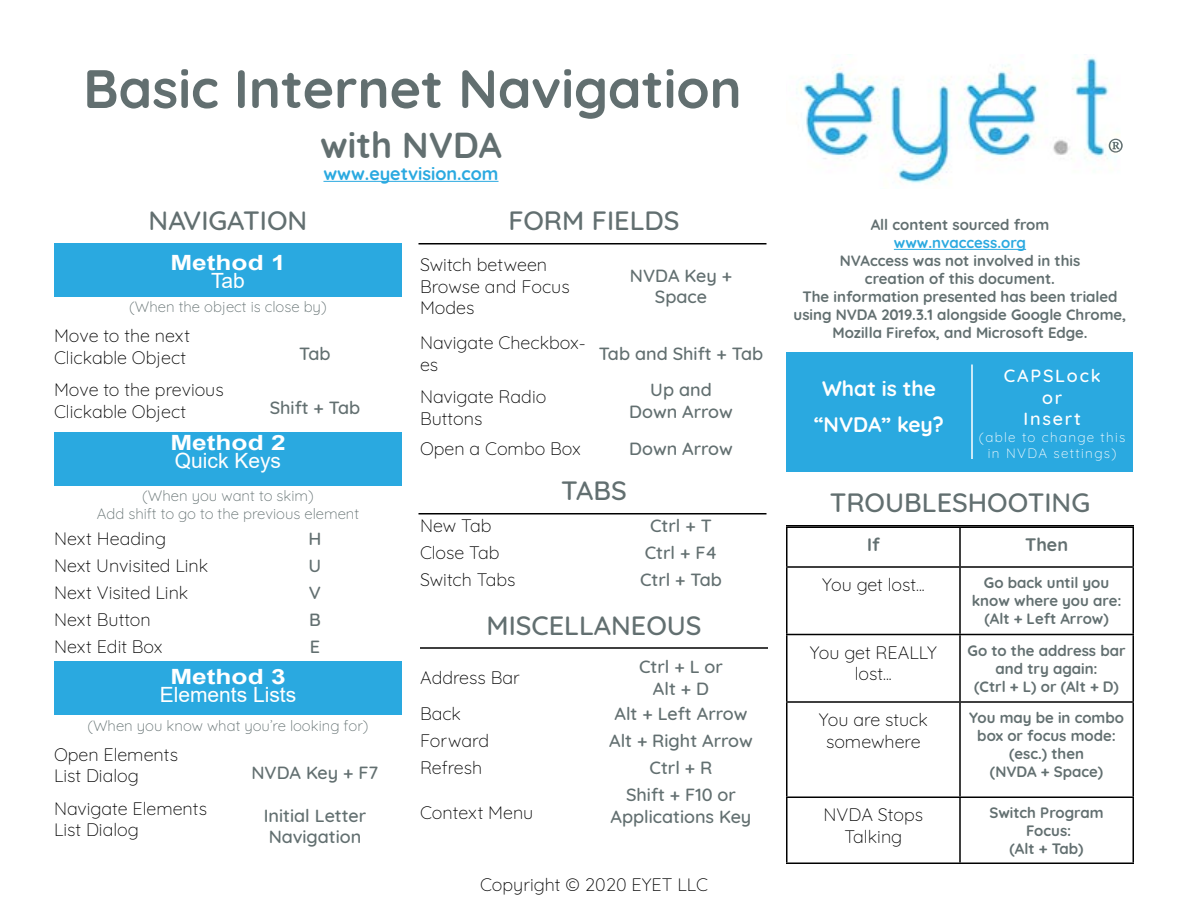
<style>
.page{position:relative;width:1188px;height:918px;background:#fff}
.page>*{position:absolute;margin:0;border:0;box-sizing:border-box;transform-origin:0 0}
.Heading_1{font:700 54px "Quicksand";color:#626f70}
.t1{font:54px "Minion Pro";color:#626f70}
.Heading_1-2{font:700 36px "Quicksand";color:#626f70}
.Heading_2{font:500 27px "Quicksand";color:#626f70}
.Heading_3{font:21px "Arial";color:#fff}
.Heading_3-2{font:700 21px "Arial";color:#fff;scale:1.25 1}
.Heading_3-3{font:700 21px "Quicksand";color:#fff}
.t2{font:300 18px/21.6px "Quicksand";color:#000}
.t3{font:500 18px "Quicksand";color:#626f70}
.t4{font:700 18px "Quicksand";color:#2aa9e0}
.t5{font:500 18px "Quicksand";letter-spacing:.1em;color:#fff}
.t6{font:700 18px "Quicksand";color:#626f70}
.t7{font:700 15px/18px "Quicksand";color:#626f70;text-align:center}
.t8{font:300 15px "Quicksand";color:#626f70}
.t9{font:700 15px "Quicksand";color:#2aa9e0}
.t10{font:300 13.5px/16.2px "Quicksand";letter-spacing:.1em;color:#fff;text-align:center}
</style>
<div class="page">
<div style="left:787px;top:352px;width:346px;height:120px;background:#2aa9e0"></div>
<hr style="left:323px;top:181px;width:176px;height:1px;background:#2aa9e0">
<div style="left:54px;top:243px;width:348px;height:54px;background:#2aa9e0"></div>
<img style="left:796px;top:54px;width:322px;height:129px">
<hr style="left:894px;top:249px;width:132px;height:1px;background:#2aa9e0">
<hr style="left:418px;top:243px;width:348px;height:1px;background:#000">
<hr style="left:418px;top:513px;width:348px;height:1px;background:#000">
<hr style="left:420px;top:647px;width:348px;height:2px;background:#000">
<hr style="left:786px;top:525px;width:348px;height:1px;background:#000">
<div style="left:54px;top:432px;width:348px;height:54px;background:#2aa9e0"></div>
<div style="left:54px;top:662px;width:348px;height:54px;background:#2aa9e0"></div>
<hr style="left:786px;top:526px;width:174px;height:2px;background:#000">
<hr style="left:786px;top:528px;width:2px;height:38px;background:#000">
<hr style="left:960px;top:526px;width:174px;height:2px;background:#000">
<hr style="left:959px;top:528px;width:2px;height:38px;background:#000">
<hr style="left:1132px;top:528px;width:2px;height:38px;background:#000">
<hr style="left:786px;top:566px;width:174px;height:2px;background:#000">
<hr style="left:786px;top:568px;width:2px;height:66px;background:#000">
<hr style="left:960px;top:566px;width:174px;height:2px;background:#000">
<hr style="left:959px;top:568px;width:2px;height:66px;background:#000">
<hr style="left:1132px;top:568px;width:2px;height:66px;background:#000">
<hr style="left:786px;top:634px;width:174px;height:1px;background:#000">
<hr style="left:786px;top:635px;width:2px;height:66px;background:#000">
<hr style="left:960px;top:634px;width:174px;height:1px;background:#000">
<hr style="left:959px;top:635px;width:2px;height:66px;background:#000">
<hr style="left:1132px;top:635px;width:2px;height:66px;background:#000">
<hr style="left:786px;top:701px;width:174px;height:2px;background:#000">
<hr style="left:786px;top:703px;width:2px;height:93px;background:#000">
<hr style="left:960px;top:701px;width:174px;height:2px;background:#000">
<hr style="left:959px;top:703px;width:2px;height:93px;background:#000">
<hr style="left:1132px;top:703px;width:2px;height:93px;background:#000">
<hr style="left:786px;top:796px;width:174px;height:2px;background:#000">
<hr style="left:786px;top:798px;width:2px;height:64px;background:#000">
<hr style="left:960px;top:796px;width:174px;height:2px;background:#000">
<hr style="left:959px;top:798px;width:2px;height:64px;background:#000">
<hr style="left:1132px;top:798px;width:2px;height:64px;background:#000">
<hr style="left:786px;top:862px;width:174px;height:2px;background:#000">
<hr style="left:960px;top:862px;width:174px;height:2px;background:#000">
<hr style="left:971px;top:364px;width:2px;height:95px;background:#fff">
<h1 class="Heading_1" style="left:83px;top:44px;width:660px">Basic Internet Navigation</h1>
<h1 class="Heading_1-2" style="left:320px;top:115px;width:183px">with NVDA</h1>
<p class="t4" style="left:323px;top:159px;width:177px">www.eyetvision.com</p>
<h2 class="Heading_2" style="left:149px;top:198px;width:160px">NAVIGATION</h2>
<h3 class="Heading_3-2" style="left:170px;top:248px;width:94px">Method 1</h3>
<h3 class="Heading_3" style="left:211px;top:266px;width:35px">Tab</h3>
<h2 class="Heading_2" style="left:508px;top:198px;width:173px">FORM FIELDS</h2>
<p class="t2" style="left:420px;top:252px;width:151px">Switch between<br>Browse and Focus<br>Modes</p>
<p class="t3" style="left:630px;top:261px;width:104px">NVDA Key +</p>
<p class="t3" style="left:655px;top:282px;width:54px">Space</p>
<p class="t8" style="left:129px;top:295px;width:199px">(When the object is close by)</p>
<p class="t2" style="left:54px;top:323px;width:138px">Move to the next<br>Clickable Object</p>
<p class="t2" style="left:54px;top:377px;width:171px">Move to the previous<br>Clickable Object</p>
<p class="t3" style="left:299px;top:339px;width:33px">Tab</p>
<p class="t3" style="left:270px;top:393px;width:92px">Shift + Tab</p>
<h3 class="Heading_3-2" style="left:170px;top:428px;width:94px">Method 2</h3>
<h3 class="Heading_3" style="left:175px;top:446px;width:108px">Quick Keys</h3>
<p class="t8" style="left:142px;top:484px;width:173px">(When you want to skim)</p>
<p class="t8" style="left:97px;top:502px;width:264px">Add shift to go to the previous element</p>
<p class="t2" style="left:54px;top:525px;width:114px">Next Heading</p>
<p class="t3" style="left:309px;top:524px;width:14px">H</p>
<p class="t2" style="left:54px;top:552px;width:156px">Next Unvisited Link</p>
<p class="t3" style="left:309px;top:551px;width:14px">U</p>
<p class="t2" style="left:54px;top:579px;width:136px">Next Visited Link</p>
<p class="t3" style="left:309px;top:578px;width:14px">V</p>
<p class="t2" style="left:54px;top:606px;width:98px">Next Button</p>
<p class="t3" style="left:309px;top:605px;width:13px">B</p>
<p class="t2" style="left:54px;top:633px;width:110px">Next Edit Box</p>
<p class="t3" style="left:310px;top:632px;width:12px">E</p>
<h3 class="Heading_3-2" style="left:170px;top:662px;width:94px">Method 3</h3>
<h3 class="Heading_3" style="left:160px;top:680px;width:138px">Elements Lists</h3>
<p class="t8" style="left:87px;top:714px;width:283px">(When you know what you’re looking for)</p>
<p class="t2" style="left:54px;top:741px;width:126px">Open Elements</p>
<p class="t2" style="left:54px;top:763px;width:86px">List Dialog</p>
<p class="t2" style="left:54px;top:795px;width:155px">Navigate Elements<br>List Dialog</p>
<p class="t3" style="left:251px;top:758px;width:129px">NVDA Key + F7</p>
<p class="t3" style="left:264px;top:801px;width:104px">Initial Letter</p>
<p class="t3" style="left:269px;top:822px;width:94px">Navigation</p>
<p class="t2" style="left:420px;top:330px;width:167px">Navigate Checkbox&shy;es</p>
<p class="t3" style="left:599px;top:339px;width:166px">Tab and Shift + Tab</p>
<p class="t2" style="left:420px;top:384px;width:128px">Navigate Radio</p>
<p class="t2" style="left:420px;top:406px;width:64px">Buttons</p>
<p class="t3" style="left:650px;top:375px;width:63px">Up and</p>
<p class="t3" style="left:629px;top:397px;width:105px">Down Arrow</p>
<p class="t2" style="left:420px;top:435px;width:162px">Open a Combo Box</p>
<p class="t3" style="left:629px;top:434px;width:105px">Down Arrow</p>
<h2 class="Heading_2" style="left:561px;top:468px;width:67px">TABS</h2>
<p class="t2" style="left:420px;top:513px;width:73px">New Tab</p>
<p class="t3" style="left:650px;top:511px;width:63px">Ctrl + T</p>
<p class="t2" style="left:420px;top:540px;width:81px">Close Tab</p>
<p class="t3" style="left:645px;top:538px;width:74px">Ctrl + F4</p>
<p class="t2" style="left:420px;top:567px;width:97px">Switch Tabs</p>
<p class="t3" style="left:640px;top:565px;width:83px">Ctrl + Tab</p>
<h2 class="Heading_2" style="left:487px;top:603px;width:216px">MISCELLANEOUS</h2>
<p class="t2" style="left:420px;top:665px;width:101px">Address Bar</p>
<p class="t3" style="left:639px;top:652px;width:85px">Ctrl + L or</p>
<p class="t3" style="left:653px;top:674px;width:58px">Alt + D</p>
<p class="t2" style="left:420px;top:701px;width:43px">Back</p>
<p class="t3" style="left:615px;top:699px;width:134px">Alt + Left Arrow</p>
<p class="t2" style="left:420px;top:728px;width:71px">Forward</p>
<p class="t3" style="left:609px;top:726px;width:145px">Alt + Right Arrow</p>
<p class="t2" style="left:420px;top:755px;width:64px">Refresh</p>
<p class="t3" style="left:650px;top:753px;width:64px">Ctrl + R</p>
<p class="t2" style="left:420px;top:800px;width:115px">Context Menu</p>
<p class="t3" style="left:626px;top:780px;width:111px">Shift + F10 or</p>
<p class="t3" style="left:611px;top:802px;width:142px">Applications Key</p>
<p class="t2" style="left:480px;top:872px;width:229px">Copyright © 2020 EYET LLC</p>
<p class="t1" style="left:1107px;top:121px;width:19px">®</p>
<p class="t7" style="left:871px;top:215px;width:180px">All content sourced from</p>
<p class="t9" style="left:894px;top:231px;width:134px">www.nvaccess.org</p>
<p class="t7" style="left:794px;top:251px;width:334px">NVAccess was not involved in this<br>creation of this document.<br>The information presented has been trialed using NVDA 2019.3.1 alongside Google Chrome, Mozilla Firefox, and Microsoft Edge.</p>
<h3 class="Heading_3-3" style="left:822px;top:371px;width:115px">What is the</h3>
<h3 class="Heading_3-3" style="left:814px;top:407px;width:131px">“NVDA” key?</h3>
<p class="t5" style="left:1004px;top:361px;width:98px">CAPSLock</p>
<p class="t5" style="left:1042px;top:383px;width:22px">or</p>
<p class="t5" style="left:1024px;top:404px;width:59px">Insert</p>
<p class="t10" style="left:979px;top:427px;width:148px">(able to change this in NVDA settings)</p>
<h2 class="Heading_2" style="left:830px;top:481px;width:262px">TROUBLESHOOTING</h2>
<p class="t6" style="left:867px;top:530px;width:14px">If</p>
<p class="t6" style="left:1025px;top:530px;width:44px">Then</p>
<p class="t2" style="left:822px;top:572px;width:104px">You get lost...</p>
<p class="t7" style="left:972px;top:572px;width:151px">Go back until you know where you are:</p>
<p class="t7" style="left:984px;top:608px;width:126px">(Alt + Left Arrow)</p>
<p class="t2" style="left:810px;top:639px;width:129px;text-align:center">You get REALLY lost...</p>
<p class="t7" style="left:968px;top:640px;width:159px">Go to the address bar and try again:</p>
<p class="t7" style="left:974px;top:676px;width:146px">(Ctrl + L) or (Alt + D)</p>
<p class="t2" style="left:819px;top:707px;width:111px;text-align:center">You are stuck somewhere</p>
<p class="t7" style="left:969px;top:707px;width:156px">You may be in combo box or focus mode:</p>
<p class="t7" style="left:1009px;top:743px;width:76px">(esc.) then</p>
<p class="t7" style="left:990px;top:761px;width:115px">(NVDA + Space)</p>
<p class="t2" style="left:824px;top:802px;width:101px;text-align:center">NVDA Stops<br>Talking</p>
<p class="t7" style="left:990px;top:803px;width:116px">Switch Program</p>
<p class="t7" style="left:1026px;top:821px;width:47px">Focus:</p>
<p class="t7" style="left:1010px;top:839px;width:76px">(Alt + Tab)</p>
</div>
